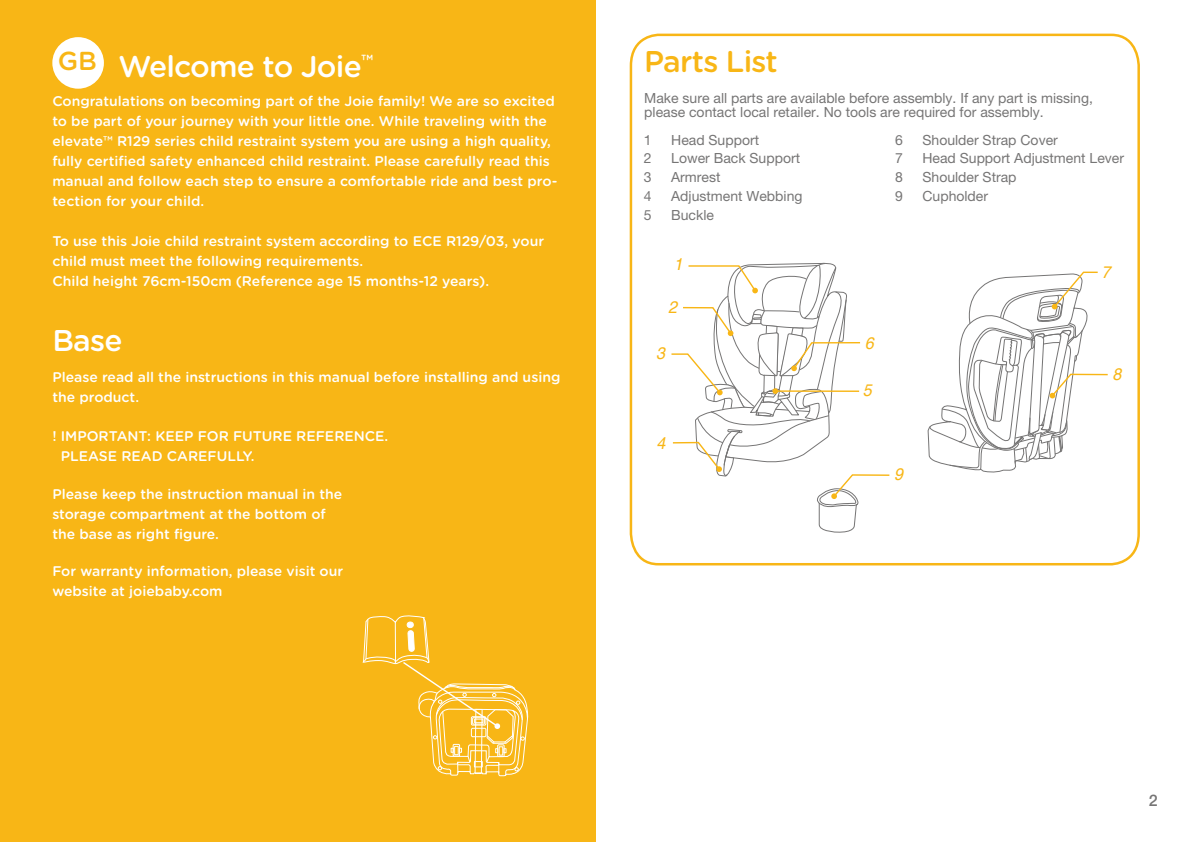
<style>
.page{position:relative;width:1191px;height:842px;background:#fff}
.page>*{position:absolute;margin:0;border:0;box-sizing:border-box;transform-origin:0 0}
.t1{font:500 30px "Gotham Rounded";letter-spacing:-.025em;color:#fff}
.t2{font:500 30px "Gotham Rounded";letter-spacing:-.025em;color:#f8b616}
.t3{font:500 26px "Gotham Rounded";color:#f8b616}
.t4{font:italic 16.8px "Helvetica";color:#f8b616;scale:.95 1}
.t5{font:500 16px "Helvetica Neue LT Std";color:#767575}
.t6{font:500 14px/20px "Gotham Rounded";color:#fff}
.t7{font:14px/14px "Helvetica Neue LT Std";color:#767575}
</style>
<div class="page">
<div style="left:0;top:0;width:595px;height:842px;background:#f8b616"></div>
<svg style="left:362px;top:615px;width:167px;height:162px"></svg>
<div style="left:52px;top:37px;width:52px;height:52px;background:#fff;border-radius:50%"></div>
<svg style="left:629px;top:33px;width:511px;height:533px"></svg>
<svg style="left:927px;top:271px;width:182px;height:203px"></svg>
<svg style="left:670px;top:262px;width:221px;height:271px"></svg>
<h2 class="t3" style="left:58px;top:42px;width:41px">GB</h2>
<h1 class="t1" style="left:118px;top:45px;width:256px">Welcome to Joie<sup>™</sup></h1>
<p class="t6" style="left:52px;top:91px;width:506px">Congratulations on becoming part of the Joie family! We are so excited to be part of your journey with your little one. While traveling with the elevate™ R129 series child restraint system you are using a high quality, fully certified safety enhanced child restraint. Please carefully read this manual and follow each step to ensure a comfortable ride and best pro&shy;tection for your child.</p>
<p class="t6" style="left:52px;top:230px;width:493px">To use this Joie child restraint system according to ECE R129/03, your child must meet the following requirements.<br>Child height 76cm-150cm (Reference age 15 months-12 years).</p>
<h1 class="t1" style="left:52px;top:319px;width:72px">Base</h1>
<p class="t6" style="left:52px;top:366px;width:509px">Please read all the instructions in this manual before installing and using the product.</p>
<p class="t6" style="left:61px;top:425px;width:329px;text-indent:-8px">! IMPORTANT: KEEP FOR FUTURE REFERENCE.<br>PLEASE READ CAREFULLY.</p>
<p class="t6" style="left:52px;top:483px;width:291px">Please keep the instruction manual in the storage compartment at the bottom of the base as right figure.</p>
<p class="t6" style="left:52px;top:560px;width:292px">For warranty information, please visit our website at joiebaby.com</p>
<h1 class="t2" style="left:644px;top:40px;width:135px">Parts List</h1>
<p class="t7" style="left:644px;top:91px;width:450px">Make sure all parts are available before assembly. If any part is missing, please contact local retailer. No tools are required for assembly.</p>
<p class="t7" style="left:644px;top:132px;width:9px">1</p>
<p class="t7" style="left:671px;top:132px;width:89px">Head Support</p>
<p class="t7" style="left:644px;top:151px;width:9px">2</p>
<p class="t7" style="left:671px;top:151px;width:130px">Lower Back Support</p>
<p class="t7" style="left:644px;top:170px;width:9px">3</p>
<p class="t7" style="left:671px;top:170px;width:51px">Armrest</p>
<p class="t7" style="left:644px;top:189px;width:9px">4</p>
<p class="t7" style="left:671px;top:189px;width:133px">Adjustment Webbing</p>
<p class="t7" style="left:644px;top:208px;width:9px">5</p>
<p class="t7" style="left:671px;top:208px;width:44px">Buckle</p>
<p class="t7" style="left:895px;top:132px;width:9px">6</p>
<p class="t7" style="left:922px;top:132px;width:137px">Shoulder Strap Cover</p>
<p class="t7" style="left:895px;top:151px;width:9px">7</p>
<p class="t7" style="left:922px;top:151px;width:203px">Head Support Adjustment Lever</p>
<p class="t7" style="left:895px;top:170px;width:9px">8</p>
<p class="t7" style="left:922px;top:170px;width:96px">Shoulder Strap</p>
<p class="t7" style="left:895px;top:189px;width:9px">9</p>
<p class="t7" style="left:922px;top:189px;width:67px">Cupholder</p>
<p class="t4" style="left:674px;top:251px;width:11px">1</p>
<p class="t4" style="left:668px;top:294px;width:11px">2</p>
<p class="t4" style="left:656px;top:340px;width:11px">3</p>
<p class="t4" style="left:656px;top:430px;width:11px">4</p>
<p class="t4" style="left:865px;top:330px;width:11px">6</p>
<p class="t4" style="left:863px;top:377px;width:11px">5</p>
<p class="t4" style="left:894px;top:461px;width:11px">9</p>
<p class="t4" style="left:1101px;top:259px;width:11px">7</p>
<p class="t4" style="left:1112px;top:360px;width:11px">8</p>
<p class="t5" style="left:1148px;top:791px;width:10px">2</p>
</div>
